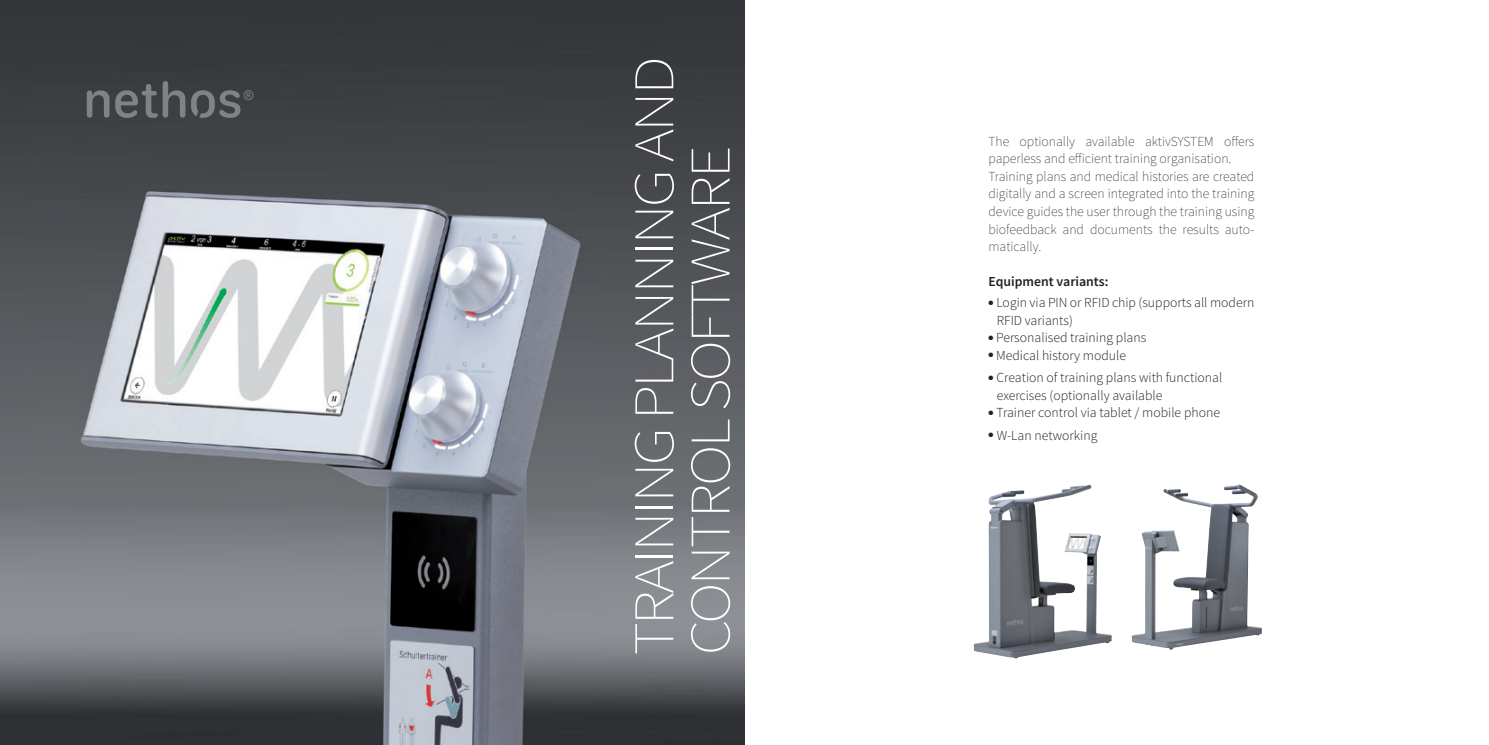
<style>
.page{position:relative;width:1489px;height:745px;background:#fff}
.page>*{position:absolute;margin:0;border:0;box-sizing:border-box;transform-origin:0 0}
.t1{font:200 57.38px/56.2px "Source Sans Pro";letter-spacing:-.04em;color:#fff;scale:1.11 1}
.t2{font:200 13.75px/17.5px "Source Sans Pro";color:#231f20}
.t3{font:300 13.75px/17.5px "Source Sans Pro";color:#231f20}
.t4{font:600 13.75px "Source Sans Pro";color:#231f20}
.t5{font:13.5px "Arial Rounded MT Bold";color:#76787b}
</style>
<div class="page">
<img style="left:0;top:0;width:744px;height:744px">
<svg style="left:87px;top:90px;width:22px;height:28px"></svg>
<svg style="left:191px;top:90px;width:49px;height:28px"></svg>
<svg style="left:115px;top:81px;width:70px;height:37px;background:#55575a"></svg>
<img style="left:973px;top:484px;width:139px;height:174px">
<img style="left:1131px;top:485px;width:130px;height:164px">
<p class="t5" style="left:244px;top:87px;width:11px">®</p>
<h1 class="t1" style="left:626px;top:654px;width:540px;rotate:-90deg">TRAINING PLANNING AND<br>CONTROL SOFTWARE</h1>
<p class="t2" style="left:988px;top:132px;width:267px">The optionally available aktivSYSTEM offers paperless and efficient training organisation.<br>Training plans and medical histories are created digitally and a screen integrated into the training device guides the user through the training using biofeedback and documents the results auto&shy;matically.</p>
<p class="t4" style="left:988px;top:272px;width:122px">Equipment variants:</p>
<p class="t3" style="left:996px;top:294px;width:259px;text-indent:-8px">● Login via PIN or RFID chip (supports all modern<br>RFID variants)</p>
<p class="t3" style="left:988px;top:329px;width:159px">● Personalised training plans</p>
<p class="t3" style="left:988px;top:346px;width:139px">● Medical history module</p>
<p class="t3" style="left:996px;top:369px;width:227px;text-indent:-8px">● Creation of training plans with functional exercises (optionally available</p>
<p class="t3" style="left:988px;top:404px;width:233px">● Trainer control via tablet / mobile phone</p>
<p class="t3" style="left:988px;top:426px;width:110px">● W-Lan networking</p>
</div>
